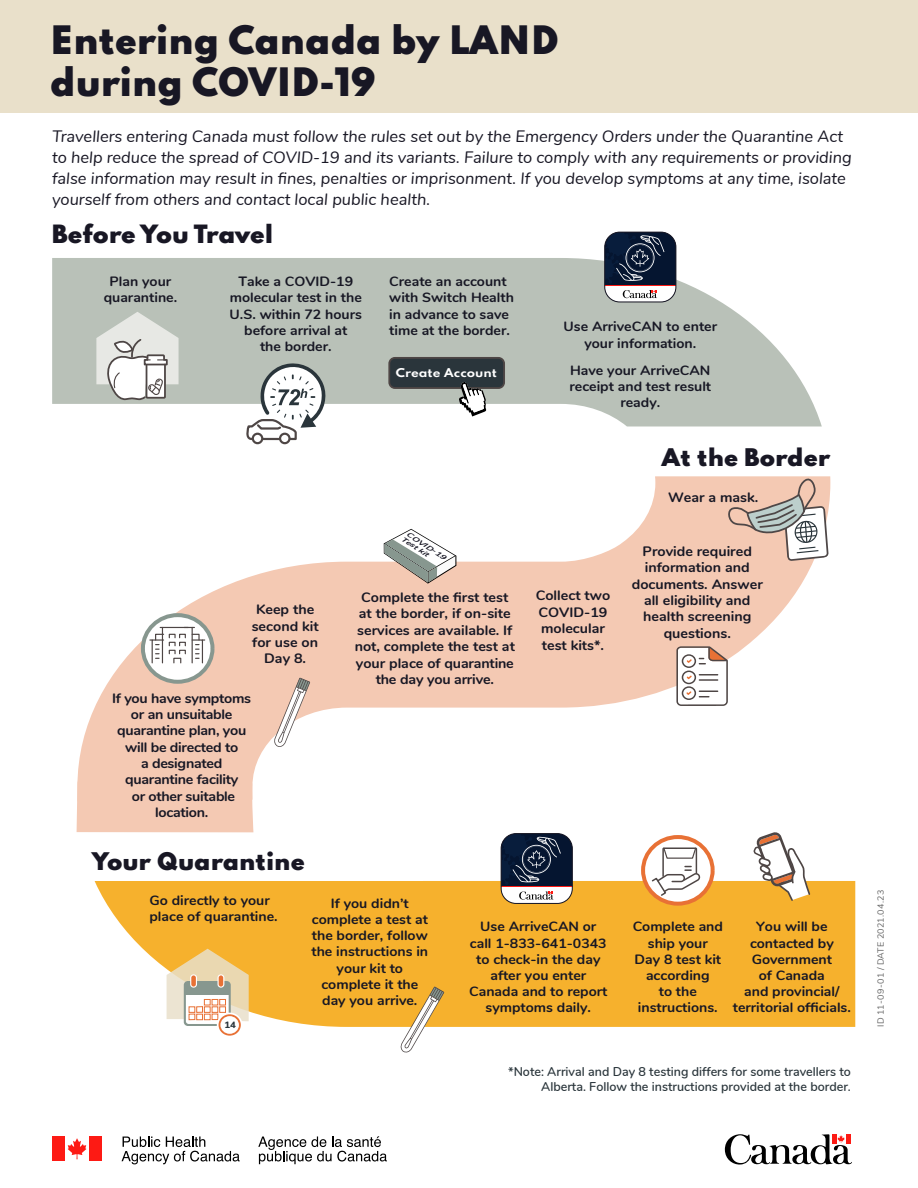
<style>
.page{position:relative;width:918px;height:1188px;background:#fff}
.page>*{position:absolute;margin:0;border:0;box-sizing:border-box;transform-origin:0 0}
.t1{font:900 34.8px/41.7px "Spartan";color:#181724}
.t2{font:900 22.35px "Spartan";letter-spacing:-.005em;color:#181724;scale:1.04 1}
.t3{font:900 21.6px "Spartan";color:#181724;scale:1.04 1}
.t4{font:italic 16.5px/21px "Nunito";color:#181724}
.t5{font:700 13.65px/16.4px "Nunito";color:#171724;text-align:center;scale:1.04 1}
.t6{font:700 13.65px/16.4px "Nunito";letter-spacing:-.02em;color:#171724;text-align:center;scale:1.04 1}
.t7{font:700 13.5px/16.2px "Nunito";color:#171724;text-align:center;scale:1.04 1}
.t8{font:700 13.5px/16.2px "Nunito";color:#181724;text-align:center;scale:1.04 1}
.t9{font:600 12.75px/15px "Nunito";color:#2a353b;text-align:right}
.t10{font:700 10.8px "Spartan";color:#fff;scale:1.12 1}
.t11{font:800 9.3px "Nunito";color:#2a353b;scale:1.04 1}
.t12{font:9px "Nunito";letter-spacing:.03em;color:#666}
.t13{font:italic 700 6.9px "Nunito";color:#171724;scale:1.36 1}
.t14{font:italic 700 6.75px "Nunito";color:#171724;scale:1.36 1}
</style>
<div class="page">
<svg style="left:94px;top:833px;width:761px;height:194px;fill:#f6b12d"></svg>
<div style="left:61px;top:817px;width:361px;height:64px;background:#fff"></div>
<div style="left:77px;top:801px;width:176px;height:31px;background:#f4c9b3"></div>
<svg style="left:52px;top:258px;width:770px;height:168px;fill:#b9c1b8"></svg>
<svg style="left:77px;top:476px;width:753px;height:325px"></svg>
<div style="left:0;top:0;width:917px;height:113px;background:#e9e0ca"></div>
<svg style="left:725px;top:1134px;width:127px;height:31px"></svg>
<div style="left:389px;top:358px;width:115px;height:30px;background:#2a353b;border-radius:6px"></div>
<div style="left:388px;top:357px;width:117px;height:32px;border:2px solid #4e4645;border-radius:6px"></div>
<svg style="left:459px;top:382px;width:28px;height:35px"></svg>
<svg style="left:725px;top:476px;width:104px;height:85px;background:#d9c0b3"></svg>
<svg style="left:752px;top:832px;width:59px;height:70px"></svg>
<svg style="left:676px;top:646px;width:52px;height:60px"></svg>
<svg style="left:167px;top:949px;width:82px;height:87px"></svg>
<svg style="left:605px;top:232px;width:71px;height:70px"></svg>
<div style="left:604px;top:232px;width:72px;height:70px;border:1px solid #181724;border-radius:15px"></div>
<svg style="left:247px;top:362px;width:81px;height:79px"></svg>
<div style="left:280px;top:434px;width:10px;height:9px;background:#fff;border-radius:50%"></div>
<div style="left:279px;top:433px;width:12px;height:11px;border:2px solid #4e4645;border-radius:50%"></div>
<div style="left:253px;top:434px;width:9px;height:9px;background:#fff;border-radius:50%"></div>
<div style="left:252px;top:433px;width:11px;height:11px;border:2px solid #4e4645;border-radius:50%"></div>
<svg style="left:274px;top:678px;width:36px;height:69px"></svg>
<svg style="left:141px;top:613px;width:74px;height:71px"></svg>
<svg style="left:150px;top:626px;width:55px;height:38px"></svg>
<svg style="left:401px;top:987px;width:43px;height:66px"></svg>
<svg style="left:641px;top:835px;width:74px;height:71px"></svg>
<div style="left:53px;top:1136px;width:12px;height:25px;background:#fd1a14"></div>
<svg style="left:68px;top:1138px;width:18px;height:21px"></svg>
<div style="left:89px;top:1136px;width:13px;height:25px;background:#fd1a14"></div>
<svg style="left:122px;top:1136px;width:118px;height:28px"></svg>
<svg style="left:258px;top:1136px;width:129px;height:28px"></svg>
<svg style="left:501px;top:834px;width:71px;height:69px"></svg>
<div style="left:501px;top:833px;width:72px;height:71px;border:1px solid #181724;border-radius:15px"></div>
<svg style="left:96px;top:312px;width:83px;height:90px"></svg>
<svg style="left:384px;top:529px;width:73px;height:55px"></svg>
<svg style="left:650px;top:847px;width:52px;height:50px"></svg>
<h1 class="t1" style="left:50px;top:18px;width:510px">Entering Canada by LAND during COVID-19</h1>
<p class="t4" style="left:52px;top:125px;width:801px">Travellers entering Canada must follow the rules set out by the Emergency Orders under the Quarantine Act to help reduce the spread of COVID-19 and its variants. Failure to comply with any requirements or providing false information may result in fines, penalties or imprisonment. If you develop symptoms at any time, isolate yourself from others and contact local public health.</p>
<h2 class="t2" style="left:52px;top:217px;width:214px">Before You Travel</h2>
<p class="t8" style="left:104px;top:273px;width:72px">Plan your quarantine.</p>
<p class="t7" style="left:230px;top:273px;width:129px">Take a COVID-19 molecular test in the<br>U.S. within 72 hours before arrival at<br>the border.</p>
<p class="t7" style="left:389px;top:273px;width:121px;text-align:left">Create an account with Switch Health in advance to save time at the border.</p>
<p class="t10" style="left:396px;top:364px;width:92px">Create Account</p>
<p class="t13" style="left:410px;top:529px;width:35px;rotate:32deg">COVID-19</p>
<p class="t14" style="left:404px;top:534px;width:25px;rotate:33deg">Test kit</p>
<p class="t5" style="left:252px;top:601px;width:66px">Keep the second kit for use on<br>Day 8.</p>
<p class="t6" style="left:112px;top:689px;width:135px">If you have symptoms or an unsuitable quarantine plan, you will be directed to<br>a designated quarantine facility<br>or other suitable location.</p>
<h3 class="t3" style="left:92px;top:845px;width:206px">Your Quarantine</h3>
<p class="t5" style="left:355px;top:588px;width:156px">Complete the first test at the border, if on-site services are available. If not, complete the test at your place of quarantine the day you arrive.</p>
<p class="t7" style="left:564px;top:318px;width:149px">Use ArriveCAN to enter your information.</p>
<p class="t7" style="left:569px;top:361px;width:138px">Have your ArriveCAN receipt and test result ready.</p>
<h3 class="t3" style="left:662px;top:441px;width:163px">At the Border</h3>
<p class="t5" style="left:536px;top:587px;width:73px;text-align:left">Collect two<br>COVID-19 molecular test kits*.</p>
<p class="t5" style="left:668px;top:488px;width:88px">Wear a mask.</p>
<p class="t5" style="left:632px;top:542px;width:127px">Provide required information and documents. Answer all eligibility and health screening questions.</p>
<p class="t7" style="left:149px;top:891px;width:125px;text-align:left">Go directly to your place of quarantine.</p>
<p class="t11" style="left:224px;top:1018px;width:13px">14</p>
<p class="t7" style="left:312px;top:894px;width:114px">If you didn’t complete a test at the border, follow the instructions in your kit to complete it the day you arrive.</p>
<p class="t7" style="left:469px;top:918px;width:134px">Use ArriveCAN or call 1-833-641-0343 to check-in the day after you enter<br>Canada and to report symptoms daily.</p>
<p class="t7" style="left:633px;top:918px;width:88px">Complete and ship your<br>Day 8 test kit according<br>to the instructions.</p>
<p class="t7" style="left:733px;top:918px;width:115px">You will be contacted by<br>Government<br>of Canada<br>and provincial/ territorial officials.</p>
<p class="t9" style="left:508px;top:1063px;width:344px">*Note: Arrival and Day 8 testing differs for some travellers to<br>Alberta. Follow the instructions provided at the border.</p>
<p class="t12" style="left:874px;top:1027px;width:138px;rotate:-90deg">ID 11-09-01 / DATE 2021.04.23</p>
</div>
